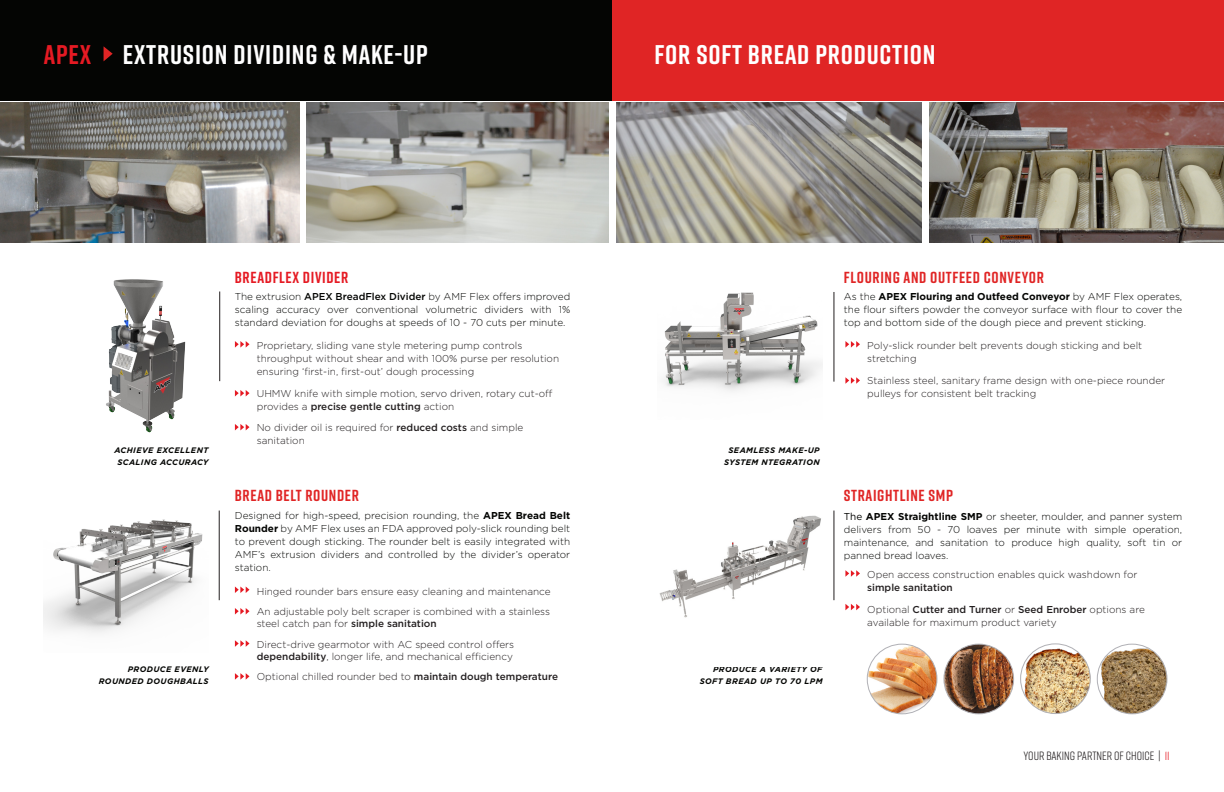
<style>
.page{position:relative;width:1224px;height:792px;background:#fff}
.page>*{position:absolute;margin:0;border:0;box-sizing:border-box;transform-origin:0 0}
.t1{font:700 27px "Rift";letter-spacing:.03em;color:#fff}
.Body_1{font:700 16px "Rift";letter-spacing:.04em;color:#e02525}
.Sub_Head_2{font:700 16px "Rift";letter-spacing:.04em;color:#e51a23}
.Sub_Head_2-2{font:700 16px "Rift";letter-spacing:.04em;color:#e02525}
.t2{font:12px "Rift";color:#231f20}
.Body_1-2{font:300 10px/13px "Gotham";color:#231f20}
.Body_1-3{font:300 10px/13px "Gotham";color:#040503;text-align:justify}
.t3{font:italic 700 8px/12px "Gotham";letter-spacing:.05em;color:#040503;text-align:center}
.s1{color:#e51a23}
.s2{font-weight:500}
.s3{font-weight:700}
.s4{font-weight:400}
</style>
<div class="page">
<div style="left:0;top:0;width:612px;height:101px;background:#040503"></div>
<div style="left:612px;top:0;width:612px;height:101px;background:#e02525"></div>
<svg style="left:104px;top:46px;width:9px;height:15px"></svg>
<img style="left:0;top:102px;width:299px;height:141px">
<img style="left:306px;top:102px;width:303px;height:141px">
<img style="left:616px;top:102px;width:306px;height:141px">
<img style="left:929px;top:102px;width:295px;height:141px">
<hr style="left:219px;top:292px;width:1px;height:89px;background:#231f20">
<img style="left:106px;top:279px;width:80px;height:154px">
<hr style="left:219px;top:511px;width:1px;height:89px;background:#231f20">
<hr style="left:834px;top:292px;width:1px;height:90px;background:#231f20">
<img style="left:43px;top:519px;width:160px;height:115px">
<hr style="left:834px;top:511px;width:1px;height:89px;background:#231f20">
<svg style="left:235px;top:341px;width:14px;height:7px"></svg>
<svg style="left:235px;top:390px;width:14px;height:6px"></svg>
<svg style="left:235px;top:424px;width:14px;height:6px"></svg>
<svg style="left:235px;top:587px;width:14px;height:6px"></svg>
<svg style="left:235px;top:608px;width:14px;height:7px"></svg>
<svg style="left:235px;top:673px;width:14px;height:7px"></svg>
<svg style="left:845px;top:341px;width:15px;height:7px"></svg>
<svg style="left:845px;top:377px;width:15px;height:7px"></svg>
<svg style="left:845px;top:570px;width:15px;height:7px"></svg>
<svg style="left:845px;top:604px;width:15px;height:6px"></svg>
<img style="left:663px;top:292px;width:160px;height:100px">
<img style="left:659px;top:515px;width:162px;height:103px">
<svg style="left:235px;top:640px;width:14px;height:7px"></svg>
<img style="left:867px;top:644px;width:70px;height:70px;border-radius:35px">
<div style="left:867px;top:644px;width:70px;height:70px;border:1px solid #b0b0b5;border-radius:50%"></div>
<img style="left:944px;top:644px;width:70px;height:70px;border-radius:35px">
<div style="left:943px;top:644px;width:71px;height:70px;border:1px solid #b0b0b5;border-radius:50%"></div>
<img style="left:1021px;top:644px;width:69px;height:70px;border-radius:35px">
<div style="left:1020px;top:644px;width:71px;height:70px;border:1px solid #b0b0b5;border-radius:50%"></div>
<img style="left:1097px;top:646px;width:70px;height:68px">
<div style="left:1097px;top:644px;width:70px;height:70px;border:1px solid #b0b0b5;border-radius:50%"></div>
<p class="t1" style="left:44px;top:35px;width:385px"><span class="s1">APEX</span> EXTRUSION DIVIDING &amp; MAKE-UP</p>
<p class="t1" style="left:655px;top:35px;width:283px">FOR SOFT BREAD PRODUCTION</p>
<p class="Sub_Head_2" style="left:235px;top:266px;width:115px">BREADFLEX DIVIDER</p>
<p class="Body_1-3" style="left:235px;top:290px;width:337px">The extrusion <span class="s2">APEX BreadFlex Divider</span> by AMF Flex offers improved scaling accuracy over conventional volumetric dividers with 1% standard deviation for doughs at speeds of 10 - 70 cuts per minute.</p>
<p class="Body_1-2" style="left:257px;top:339px;width:304px">Proprietary, sliding vane style metering pump controls throughput without shear and with 100% purse per resolution ensuring ‘first-in, first-out’ dough processing</p>
<p class="Body_1-2" style="left:257px;top:386px;width:297px">UHMW knife with simple motion, servo driven, rotary cut-off provides a <span class="s2">precise gentle cutting</span> action</p>
<p class="Body_1-2" style="left:257px;top:421px;width:268px">No divider oil is required for <span class="s2">reduced costs</span> and simple sanitation</p>
<p class="t3" style="left:115px;top:444px;width:95px">ACHIEVE EXCELLENT<br>SCALING ACCURACY</p>
<p class="t3" style="left:724px;top:444px;width:97px">SEAMLESS MAKE-UP<br>SYSTEM NTEGRATION</p>
<p class="Body_1" style="left:235px;top:484px;width:126px">BREAD BELT ROUNDER</p>
<p class="Body_1-3" style="left:235px;top:508px;width:337px">Designed for high-speed, precision rounding, the <span class="s3">APEX Bread Belt Rounder</span> by AMF Flex uses an FDA approved poly-slick rounding belt to prevent dough sticking. The rounder belt is easily integrated with AMF’s extrusion dividers and controlled by the divider’s operator station.</p>
<p class="Body_1-2" style="left:257px;top:584px;width:295px">Hinged rounder bars ensure easy cleaning and maintenance</p>
<p class="Body_1-2" style="left:257px;top:605px;width:295px;line-height:12px">An adjustable poly belt scraper is combined with a stainless steel catch pan for <span class="s2">simple sanitation</span></p>
<p class="Body_1-2" style="left:257px;top:638px;width:259px;line-height:12px">Direct-drive gearmotor with AC speed control offers <span class="s2">dependability</span>, longer life, and mechanical efficiency</p>
<p class="Body_1-2" style="left:257px;top:670px;width:303px">Optional chilled rounder bed to <span class="s2">maintain dough temperature</span></p>
<p class="t3" style="left:99px;top:664px;width:111px;text-align:right">PRODUCE EVENLY<br>ROUNDED DOUGHBALLS</p>
<p class="t3" style="left:700px;top:664px;width:124px;text-align:right">PRODUCE A VARIETY OF<br>SOFT BREAD UP TO 70 LPM</p>
<p class="Body_1" style="left:844px;top:266px;width:201px">FLOURING AND OUTFEED CONVEYOR</p>
<p class="Body_1-3" style="left:844px;top:290px;width:340px">As the <span class="s3">APEX Flouring and Outfeed Conveyor</span> by AMF Flex operates, the flour sifters powder the conveyor surface with flour to cover the top and bottom side of the dough piece and prevent sticking.</p>
<p class="Body_1-2" style="left:867px;top:339px;width:276px">Poly-slick rounder belt prevents dough sticking and belt stretching</p>
<p class="Body_1-2" style="left:867px;top:373px;width:299px">Stainless steel, sanitary frame design with one-piece rounder pulleys for consistent belt tracking</p>
<p class="Sub_Head_2-2" style="left:844px;top:484px;width:111px">STRAIGHTLINE SMP</p>
<p class="Body_1-3" style="left:844px;top:510px;width:340px"><span class="s4">The</span> <span class="s3">APEX Straightline SMP</span> or sheeter, moulder, and panner system delivers from 50 - 70 loaves per minute with simple operation, maintenance, and sanitation to produce high quality, soft tin or panned bread loaves.</p>
<p class="Body_1-2" style="left:867px;top:568px;width:272px">Open access construction enables quick washdown for <span class="s2">simple sanitation</span></p>
<p class="Body_1-2" style="left:867px;top:602px;width:279px">Optional <span class="s2">Cutter and Turner</span> or <span class="s2">Seed Enrober</span> options are available for maximum product variety</p>
<p class="t2" style="left:1023px;top:748px;width:148px">YOUR BAKING PARTNER OF CHOICE | <span class="s1">11</span></p>
</div>
